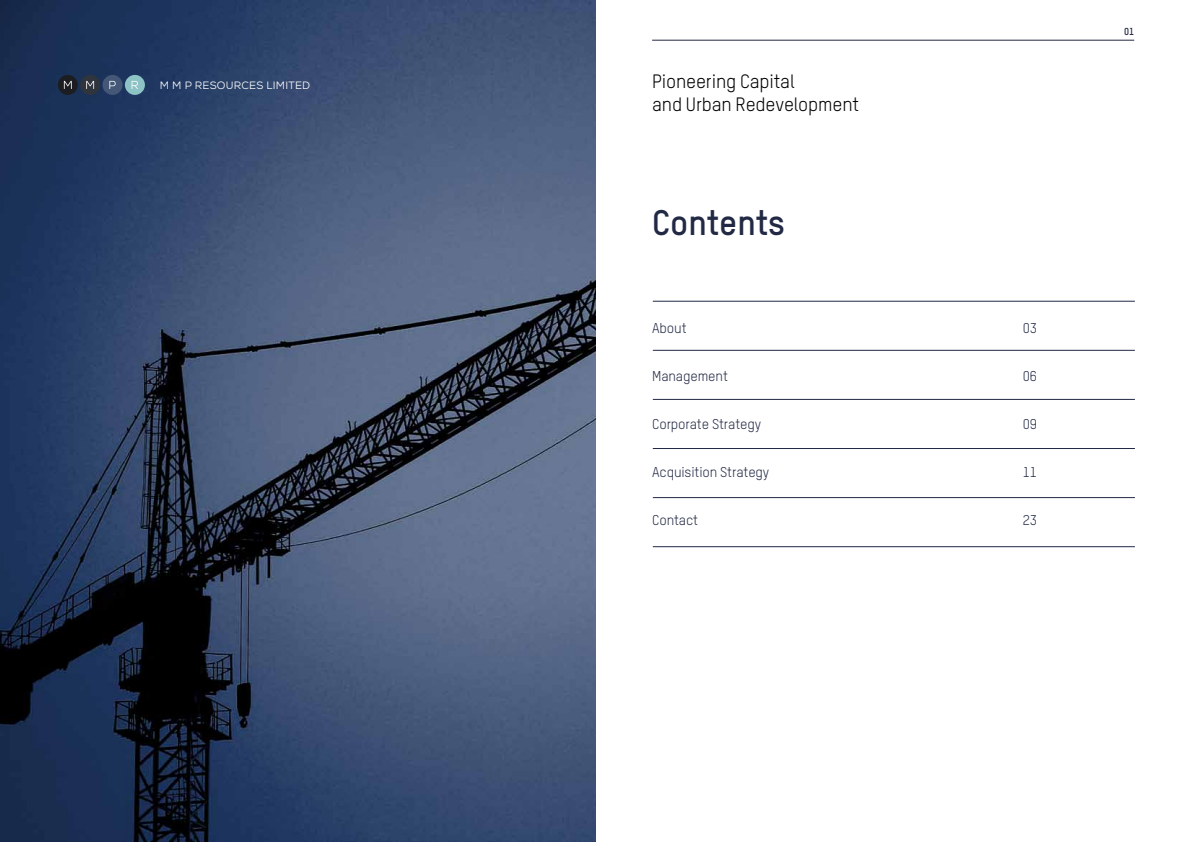
<style>
.page{position:relative;width:1191px;height:842px;background:#fff}
.page>*{position:absolute;margin:0;border:0;box-sizing:border-box;transform-origin:0 0}
.t1{font:700 35px "TSTAR";color:#222944}
.t2{font:19px/23px "TSTAR";letter-spacing:-.01em;color:#000}
.t3{font:14px "TSTAR";letter-spacing:-.01em;color:#222944}
.t4{font:10.6px "Nexa";letter-spacing:.02em;color:#fff}
.t5{font:700 10px "TSTAR";color:#222944}
</style>
<div class="page">
<img style="left:0;top:0;width:595px;height:842px">
<div style="left:80px;top:75px;width:20px;height:20px;background:#30343d;border-radius:50%"></div>
<svg style="left:86px;top:81px;width:8px;height:8px"></svg>
<div style="left:58px;top:75px;width:20px;height:20px;background:#1c1d21;border-radius:50%"></div>
<svg style="left:64px;top:81px;width:8px;height:8px"></svg>
<div style="left:103px;top:75px;width:20px;height:20px;background:#445777;border-radius:50%"></div>
<svg style="left:109px;top:81px;width:7px;height:8px"></svg>
<div style="left:125px;top:75px;width:20px;height:20px;background:#8dc3c5;border-radius:50%"></div>
<svg style="left:132px;top:81px;width:6px;height:8px"></svg>
<hr style="left:652px;top:40px;width:482px;height:1px;background:#222944">
<hr style="left:653px;top:301px;width:481px;height:1px;background:#222944">
<hr style="left:653px;top:350px;width:481px;height:1px;background:#222944">
<hr style="left:653px;top:399px;width:481px;height:1px;background:#222944">
<hr style="left:653px;top:448px;width:481px;height:1px;background:#222944">
<hr style="left:653px;top:497px;width:481px;height:1px;background:#222944">
<hr style="left:653px;top:546px;width:481px;height:1px;background:#222944">
<p class="t4" style="left:160px;top:78px;width:152px">M M P RESOURCES LIMITED</p>
<h2 class="t2" style="left:652px;top:70px;width:208px">Pioneering Capital<br>and Urban Redevelopment</h2>
<h1 class="t1" style="left:652px;top:201px;width:134px">Contents</h1>
<p class="t3" style="left:652px;top:320px;width:36px">About</p>
<p class="t3" style="left:652px;top:368px;width:77px">Management</p>
<p class="t3" style="left:652px;top:416px;width:110px">Corporate Strategy</p>
<p class="t3" style="left:652px;top:464px;width:119px">Acquisition Strategy</p>
<p class="t3" style="left:652px;top:512px;width:47px">Contact</p>
<p class="t5" style="left:1124px;top:25px;width:12px">01</p>
<p class="t3" style="left:1022px;top:320px;width:16px">03</p>
<p class="t3" style="left:1022px;top:368px;width:16px">06</p>
<p class="t3" style="left:1022px;top:416px;width:16px">09</p>
<p class="t3" style="left:1022px;top:464px;width:16px">11</p>
<p class="t3" style="left:1022px;top:512px;width:16px">23</p>
</div>
